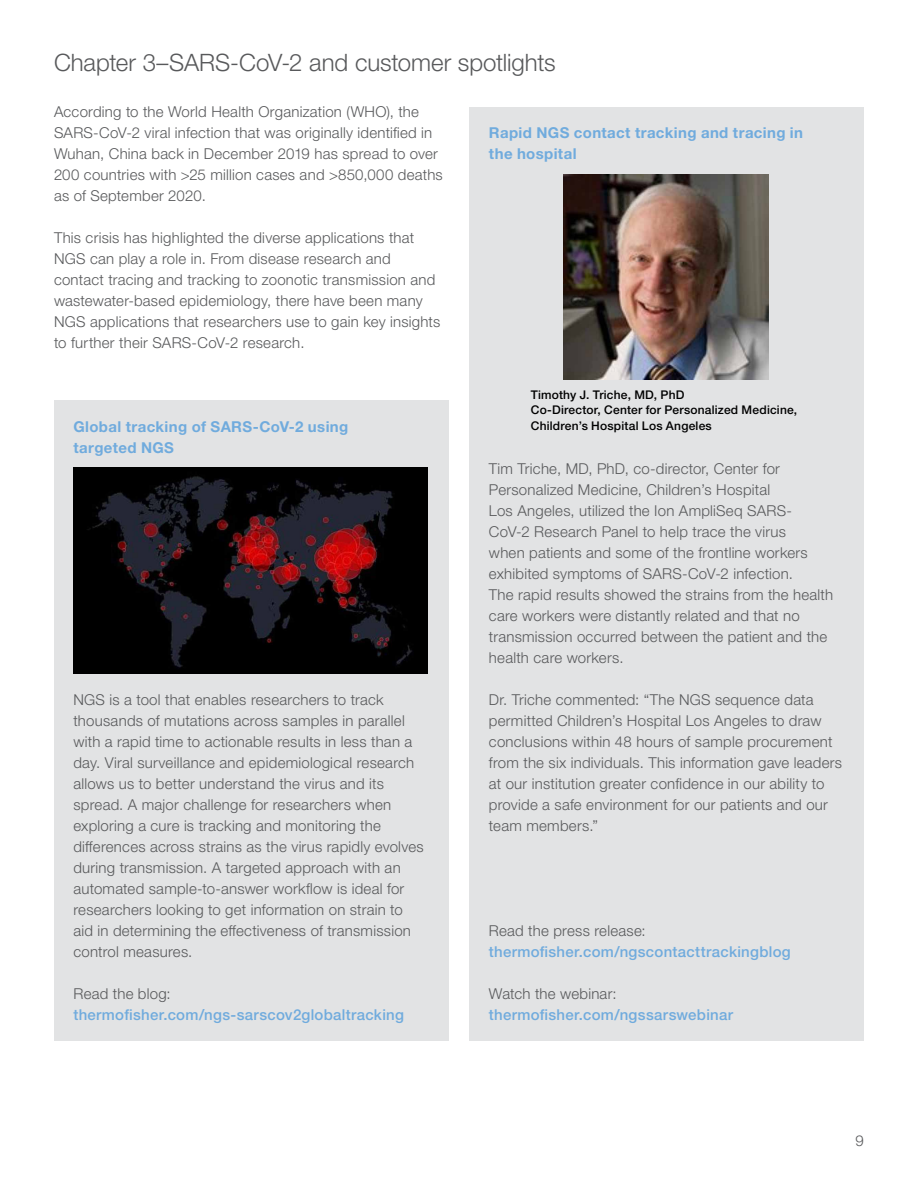
<style>
.page{position:relative;width:918px;height:1188px;background:#fff}
.page>*{position:absolute;margin:0;border:0;box-sizing:border-box;transform-origin:0 0}
.t1{font:300 24px "Helvetica Neue LTW1 G";letter-spacing:-.005em;color:#58595b}
.t2{font:300 15px/21px "Helvetica Neue LTW1 G";letter-spacing:.015em;color:#58595b}
.t3{font:500 15px "Helvetica Neue LTW1 G";letter-spacing:.02em;color:#70abdd}
.t4{font:700 15px/21px "Helvetica Neue LTW1 G";letter-spacing:.025em;color:#70abdd}
.t5{font:500 12px/15.8px "Helvetica Neue LTW1 G";letter-spacing:.015em;color:#000}
</style>
<div class="page">
<div style="left:54px;top:401px;width:394px;height:640px;background:#e2e3e4"></div>
<div style="left:470px;top:107px;width:394px;height:934px;background:#e2e3e4"></div>
<img style="left:73px;top:467px;width:355px;height:207px">
<img style="left:564px;top:174px;width:205px;height:206px">
<h1 class="t1" style="left:54px;top:48px;width:503px">Chapter 3–SARS-CoV-2 and customer spotlights</h1>
<p class="t2" style="left:54px;top:101px;width:390px">According to the World Health Organization (WHO), the SARS-CoV-2 viral infection that was originally identified in Wuhan, China back in December 2019 has spread to over 200 countries with &gt;25 million cases and &gt;850,000 deaths as of September 2020.</p>
<p class="t2" style="left:54px;top:227px;width:388px">This crisis has highlighted the diverse applications that NGS can play a role in. From disease research and contact tracing and tracking to zoonotic transmission and wastewater-based epidemiology, there have been many NGS applications that researchers use to gain key insights to further their SARS-CoV-2 research.</p>
<p class="t4" style="left:73px;top:416px;width:276px">Global tracking of SARS-CoV-2 using targeted NGS</p>
<p class="t2" style="left:73px;top:689px;width:352px">NGS is a tool that enables researchers to track thousands of mutations across samples in parallel with a rapid time to actionable results in less than a day. Viral surveillance and epidemiological research allows us to better understand the virus and its spread. A major challenge for researchers when exploring a cure is tracking and monitoring the differences across strains as the virus rapidly evolves during transmission. A targeted approach with an automated sample-to-answer workflow is ideal for researchers looking to get information on strain to aid in determining the effectiveness of transmission control measures.</p>
<p class="t2" style="left:73px;top:983px;width:99px">Read the blog:</p>
<p class="t3" style="left:73px;top:1006px;width:332px">thermofisher.com/ngs-sarscov2globaltracking</p>
<p class="t4" style="left:489px;top:122px;width:316px">Rapid NGS contact tracking and tracing in the hospital</p>
<p class="t5" style="left:531px;top:386px;width:268px">Timothy J. Triche, MD, PhD<br>Co-Director, Center for Personalized Medicine,<br>Children’s Hospital Los Angeles</p>
<p class="t2" style="left:489px;top:458px;width:346px">Tim Triche, MD, PhD, co-director, Center for Personalized Medicine, Children’s Hospital<br>Los Angeles, utilized the Ion AmpliSeq SARS-CoV-2 Research Panel to help trace the virus<br>when patients and some of the frontline workers exhibited symptoms of SARS-CoV-2 infection.<br>The rapid results showed the strains from the health care workers were distantly related and that no transmission occurred between the patient and the health care workers.</p>
<p class="t2" style="left:489px;top:689px;width:355px">Dr. Triche commented: “The NGS sequence data permitted Children’s Hospital Los Angeles to draw conclusions within 48 hours of sample procurement from the six individuals. This information gave leaders at our institution greater confidence in our ability to provide a safe environment for our patients and our team members.”</p>
<p class="t2" style="left:489px;top:920px;width:158px">Read the press release:</p>
<p class="t3" style="left:489px;top:943px;width:303px">thermofisher.com/ngscontacttrackingblog</p>
<p class="t2" style="left:489px;top:983px;width:129px">Watch the webinar:</p>
<p class="t3" style="left:489px;top:1006px;width:246px">thermofisher.com/ngssarswebinar</p>
<p class="t2" style="left:856px;top:1130px;width:10px">9</p>
</div>
